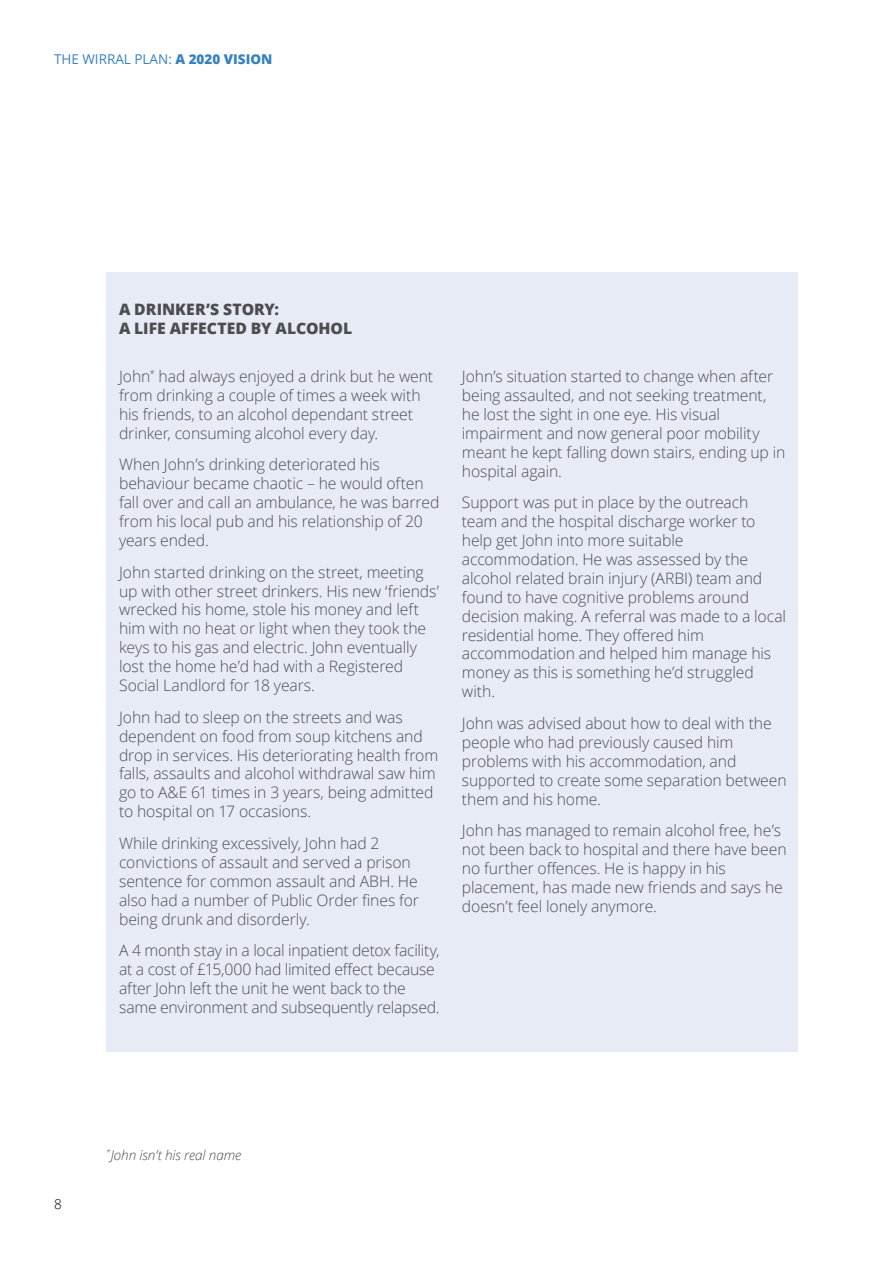
<style>
.page{position:relative;width:893px;height:1263px;background:#fff}
.page>*{position:absolute;margin:0;border:0;box-sizing:border-box;transform-origin:0 0}
.t1{font:300 15.75px/18.9px "Open Sans";letter-spacing:-.01em;color:#4d4d4f}
.t2{font:800 15.75px/18.9px "Open Sans";color:#4d4d4f}
.t3{font:13.5px "Open Sans";color:#3682c0}
.t4{font:italic 300 13.5px "Open Sans";letter-spacing:-.005em;color:#4d4d4f}
.t5{font:300 13.5px "Open Sans";color:#000}
.s1{font-weight:800}
</style>
<div class="page">
<div style="left:106px;top:272px;width:692px;height:780px;background:#e7ebf6"></div>
<p class="t3" style="left:54px;top:50px;width:220px">TH E WIRRAL PLAN: <span class="s1">A 2020 VISION</span></p>
<p class="t2" style="left:119px;top:299px;width:235px">A DRINKER’S STORY:<br>A LIFE AFFECTED BY ALCOHOL</p>
<p class="t1" style="left:119px;top:366px;width:316px">John<sup>*</sup> had always enjoyed a drink but he went from drinking a couple of times a week with his friends, to an alcohol dependant street drinker, consuming alcohol every day.</p>
<p class="t1" style="left:119px;top:455px;width:322px">When John’s drinking deteriorated his behaviour became chaotic – he would often fall over and call an ambulance, he was barred from his local pub and his relationship of 20 years ended.</p>
<p class="t1" style="left:119px;top:562px;width:321px">John started drinking on the street, meeting up with other street drinkers. His new ‘friends’ wrecked his home, stole his money and left him with no heat or light when they took the keys to his gas and electric. John eventually lost the home he’d had with a Registered Social Landlord for 18 years.</p>
<p class="t1" style="left:119px;top:707px;width:321px">John had to sleep on the streets and was dependent on food from soup kitchens and drop in services. His deteriorating health from falls, assaults and alcohol withdrawal saw him go to A&amp;E 61 times in 3 years, being admitted to hospital on 17 occasions.</p>
<p class="t1" style="left:119px;top:833px;width:301px">While drinking excessively, John had 2 convictions of assault and served a prison sentence for common assault and ABH. He also had a number of Public Order fines for being drunk and disorderly.</p>
<p class="t1" style="left:119px;top:940px;width:322px">A 4 month stay in a local inpatient detox facility, at a cost of £15,000 had limited effect because after John left the unit he went back to the same environment and subsequently relapsed.</p>
<p class="t1" style="left:462px;top:366px;width:325px">John’s situation started to change when after being assaulted, and not seeking treatment, he lost the sight in one eye. His visual impairment and now general poor mobility meant he kept falling down stairs, ending up in hospital again.</p>
<p class="t1" style="left:462px;top:493px;width:326px">Support was put in place by the outreach team and the hospital discharge worker to help get John into more suitable accommodation. He was assessed by the alcohol related brain injury (ARBI) team and found to have cognitive problems around decision making. A referral was made to a local residential home. They offered him accommodation and helped him manage his money as this is something he’d struggled with.</p>
<p class="t1" style="left:462px;top:713px;width:326px">John was advised about how to deal with the people who had previously caused him problems with his accommodation, and supported to create some separation between them and his home.</p>
<p class="t1" style="left:462px;top:820px;width:326px">John has managed to remain alcohol free, he’s not been back to hospital and there have been no further offences. He is happy in his placement, has made new friends and says he doesn’t feel lonely anymore.</p>
<p class="t5" style="left:54px;top:1194px;width:9px">8</p>
<p class="t4" style="left:106px;top:1145px;width:137px"><sup>*</sup>John isn’t his real name</p>
</div>
